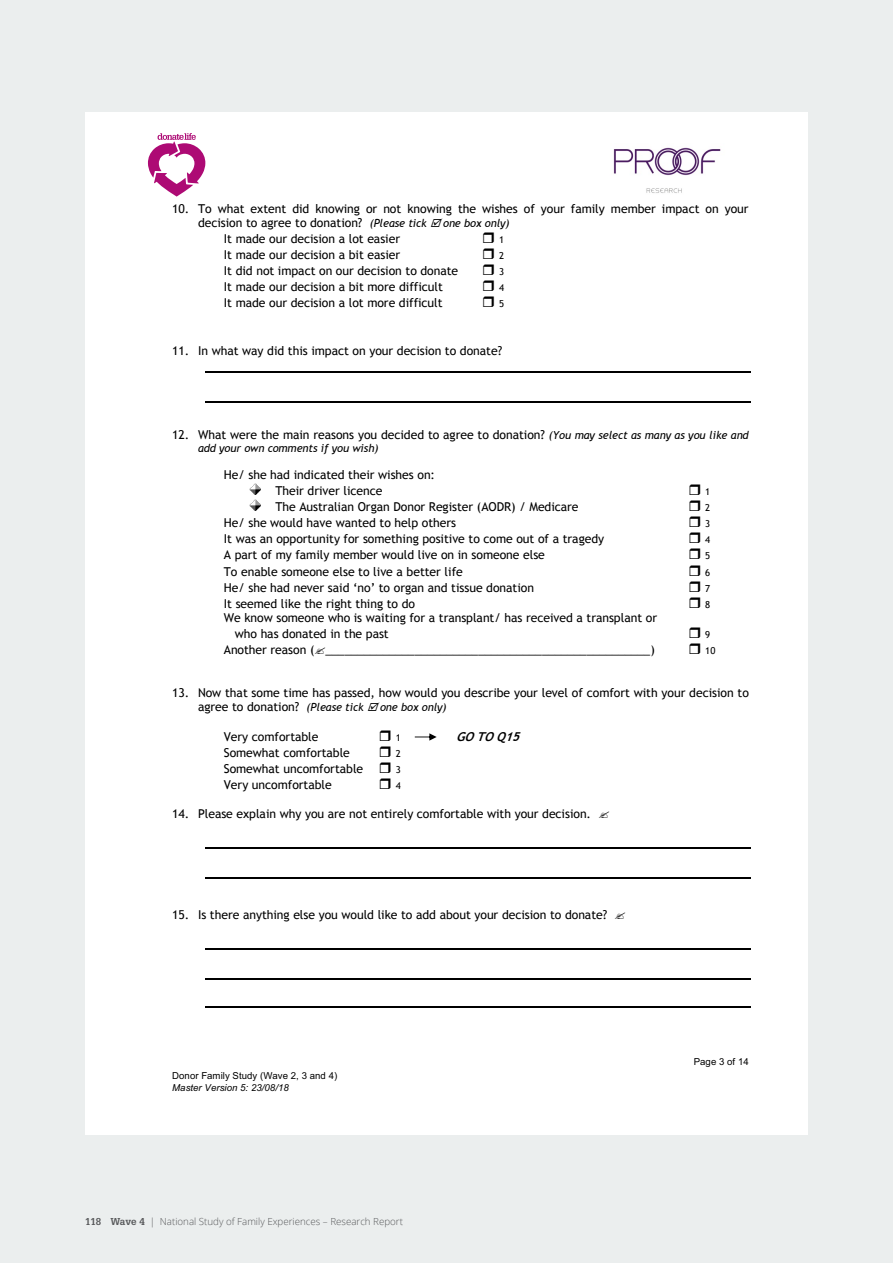
<style>
.page{position:relative;width:893px;height:1263px;background:#ebeeee}
.page>*{position:absolute;margin:0;border:0;box-sizing:border-box;transform-origin:0 0}
.t1{font:12.3px/15.8px "Trebuchet MS";letter-spacing:-.005em;color:#000}
.t2{font:italic 700 12.3px "Trebuchet MS";color:#000}
.t3{font:italic 11.1px "Trebuchet MS";letter-spacing:-.005em;color:#000}
.t4{font:300 9.75px "Open Sans";color:#57585a}
.t5{font:9.6px/11.7px "Arial";letter-spacing:.005em;color:#000}
.t6{font:9.6px "Trebuchet MS";color:#000}
.s1{font-style:italic;font-size:11.1px}
.s2{font-style:normal;font-size:12.3px}
.s3{font-style:italic}
.s4{font-family:"Glypha LT Std";font-weight:700}
</style>
<div class="page">
<div style="left:85px;top:113px;width:723px;height:1022px;background:#fff"></div>
<svg style="left:148px;top:133px;width:57px;height:64px"></svg>
<img style="left:613px;top:147px;width:108px;height:46px">
<hr style="left:205px;top:371px;width:546px;height:2px;background:#000">
<hr style="left:205px;top:401px;width:546px;height:1px;background:#000">
<svg style="left:250px;top:483px;width:11px;height:11px"></svg>
<svg style="left:250px;top:500px;width:11px;height:11px"></svg>
<hr style="left:205px;top:847px;width:546px;height:2px;background:#000">
<hr style="left:205px;top:877px;width:546px;height:2px;background:#000">
<hr style="left:205px;top:948px;width:546px;height:2px;background:#000">
<hr style="left:205px;top:978px;width:546px;height:1px;background:#000">
<hr style="left:205px;top:1006px;width:546px;height:2px;background:#000">
<svg style="left:415px;top:733px;width:22px;height:8px"></svg>
<p class="t1" style="left:198px;top:201px;width:552px;line-height:14px;text-indent:-26px">10. To what extent did knowing or not knowing the wishes of your family member impact on your decision to agree to donation? <span class="s1">(Please tick</span> ☑<span class="s1">one box only)</span></p>
<p class="t1" style="left:224px;top:231px;width:178px">It made our decision a lot easier</p>
<p class="t6" style="left:499px;top:234px;width:7px">1</p>
<p class="t1" style="left:224px;top:247px;width:178px">It made our decision a bit easier</p>
<p class="t6" style="left:499px;top:250px;width:7px">2</p>
<p class="t1" style="left:224px;top:263px;width:236px">It did not impact on our decision to donate</p>
<p class="t6" style="left:499px;top:266px;width:7px">3</p>
<p class="t1" style="left:224px;top:279px;width:220px">It made our decision a bit more difficult</p>
<p class="t6" style="left:499px;top:282px;width:7px">4</p>
<p class="t1" style="left:224px;top:295px;width:220px">It made our decision a lot more difficult</p>
<p class="t6" style="left:499px;top:298px;width:7px">5</p>
<p class="t1" style="left:172px;top:343px;width:331px">11. In what way did this impact on your decision to donate?</p>
<p class="t1" style="left:172px;top:427px;width:578px">12. What were the main reasons you decided to agree to donation? <span class="s1">(You may select as many as you like and</span></p>
<p class="t3" style="left:198px;top:442px;width:182px">add your own comments if you wish)</p>
<p class="t1" style="left:224px;top:467px;width:213px;text-align:center">He/ she had indicated their wishes on:<br>Their driver licence</p>
<p class="t6" style="left:705px;top:485px;width:7px">1</p>
<p class="t1" style="left:275px;top:499px;width:305px">The Australian Organ Donor Register (AODR) / Medicare</p>
<p class="t6" style="left:705px;top:502px;width:7px">2</p>
<p class="t1" style="left:224px;top:515px;width:234px">He/ she would have wanted to help others</p>
<p class="t6" style="left:705px;top:518px;width:7px">3</p>
<p class="t1" style="left:224px;top:531px;width:382px">It was an opportunity for something positive to come out of a tragedy</p>
<p class="t6" style="left:705px;top:534px;width:7px">4</p>
<p class="t1" style="left:224px;top:547px;width:323px">A part of my family member would live on in someone else</p>
<p class="t6" style="left:705px;top:550px;width:7px">5</p>
<p class="t1" style="left:224px;top:563px;width:240px">To enable someone else to live a better life</p>
<p class="t6" style="left:705px;top:566px;width:7px">6</p>
<p class="t1" style="left:224px;top:579px;width:312px">He/ she had never said ‘no’ to organ and tissue donation</p>
<p class="t6" style="left:705px;top:582px;width:7px">7</p>
<p class="t1" style="left:224px;top:596px;width:193px">It seemed like the right thing to do</p>
<p class="t6" style="left:705px;top:599px;width:7px">8</p>
<p class="t1" style="left:235px;top:610px;width:424px;text-indent:-11px">We know someone who is waiting for a transplant/ has received a transplant or who has donated in the past</p>
<p class="t6" style="left:705px;top:629px;width:7px">9</p>
<p class="t1" style="left:224px;top:642px;width:432px">Another reason ( ___________________________________________________)</p>
<p class="t6" style="left:705px;top:645px;width:12px">10</p>
<p class="t1" style="left:172px;top:685px;width:578px">13. Now that some time has passed, how would you describe your level of comfort with your decision to</p>
<p class="t3" style="left:198px;top:700px;width:250px"><span class="s2">agree to donation?</span> (Please tick ☑one box only)</p>
<p class="t1" style="left:224px;top:729px;width:96px">Very comfortable</p>
<p class="t6" style="left:396px;top:732px;width:7px">1</p>
<p class="t2" style="left:456px;top:729px;width:70px">GOTOQ15</p>
<p class="t1" style="left:224px;top:745px;width:128px">Somewhat comfortable</p>
<p class="t6" style="left:396px;top:748px;width:7px">2</p>
<p class="t1" style="left:224px;top:761px;width:141px">Somewhat uncomfortable</p>
<p class="t6" style="left:396px;top:764px;width:7px">3</p>
<p class="t1" style="left:224px;top:777px;width:109px">Very uncomfortable</p>
<p class="t6" style="left:396px;top:780px;width:7px">4</p>
<p class="t1" style="left:172px;top:806px;width:420px">14. Please explain why you are not entirely comfortable with your decision.</p>
<p class="t1" style="left:172px;top:906px;width:437px">15. Is there anything else you would like to add about your decision to donate?</p>
<p class="t5" style="left:172px;top:1069px;width:167px">Donor Family Study (Wave 2, 3 and 4)<br><span class="s3">Master Version 5: 23/08/18</span></p>
<p class="t4" style="left:85px;top:1215px;width:319px"><span class="s4">118 Wave 4</span> | National Study of Family Experiences – Research Report</p>
<p class="t5" style="left:694px;top:1056px;width:57px">Page 3 of 14</p>
</div>
